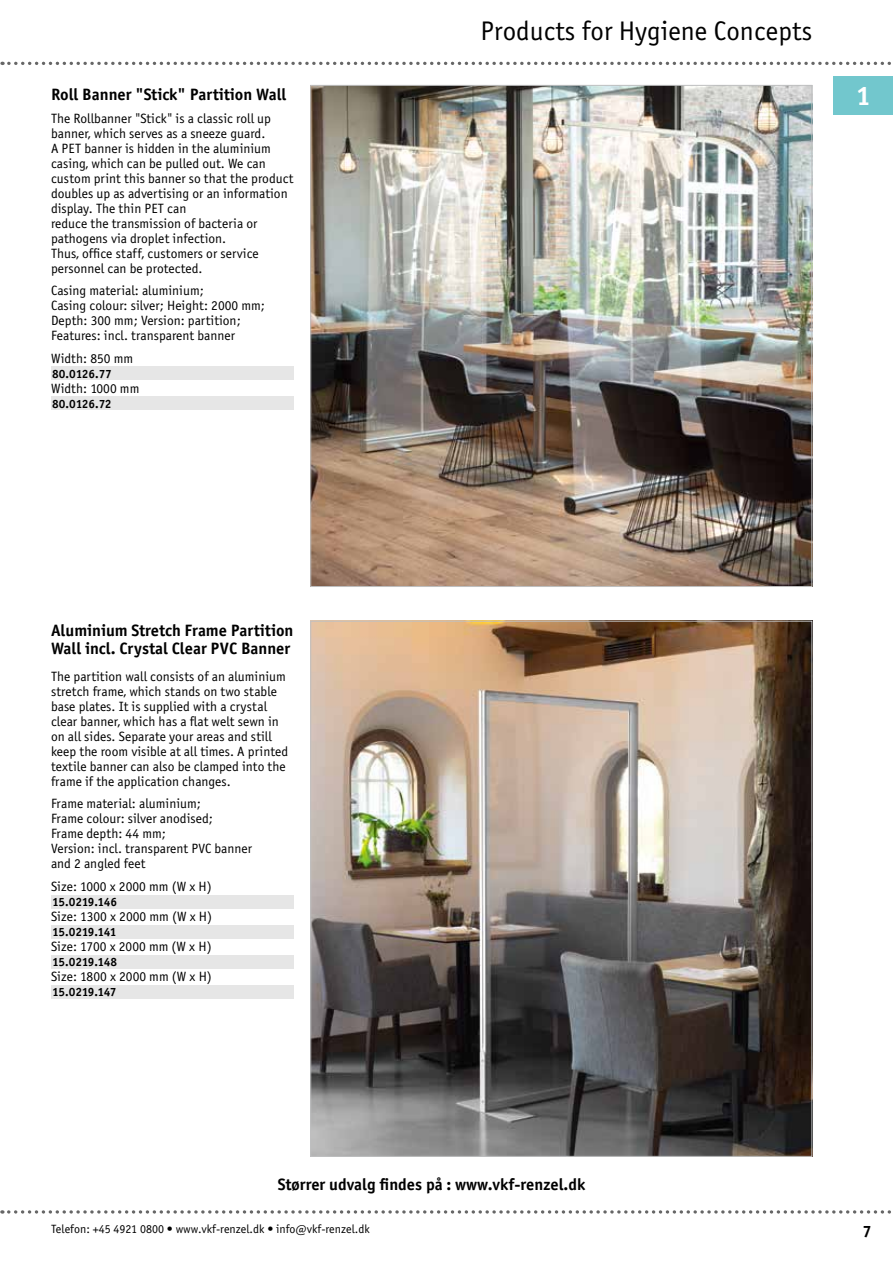
<style>
.page{position:relative;width:893px;height:1263px;background:#fff}
.page>*{position:absolute;margin:0;border:0;box-sizing:border-box;transform-origin:0 0}
.t1{font:27px "Officina Sans Book ITC";color:#000}
.t2{font:27px "Officina Sans Bold ITC";color:#fff}
.t3{font:16.5px/18px "Officina Sans Bold ITC";color:#000}
.t4{font:13.5px/15px "Officina Sans Book ITC";color:#000}
.t5{font:12px "Officina Sans Bold ITC";letter-spacing:-.03em;color:#000}
.t6{font:12px "Officina Sans Book ITC";color:#000}
</style>
<div class="page">
<svg style="left:9px;top:1210px;width:882px;height:4px"></svg>
<svg style="left:9px;top:62px;width:882px;height:3px"></svg>
<div style="left:833px;top:77px;width:60px;height:38px;background:#72c7cd"></div>
<img style="left:312px;top:87px;width:498px;height:498px">
<img style="left:312px;top:623px;width:498px;height:532px">
<div style="left:51px;top:367px;width:242px;height:13px;background:#e6e6e6"></div>
<div style="left:51px;top:397px;width:242px;height:13px;background:#e6e6e6"></div>
<div style="left:51px;top:895px;width:242px;height:13px;background:#e6e6e6"></div>
<div style="left:51px;top:925px;width:242px;height:13px;background:#e6e6e6"></div>
<div style="left:51px;top:955px;width:242px;height:13px;background:#e6e6e6"></div>
<div style="left:51px;top:985px;width:242px;height:13px;background:#e6e6e6"></div>
<p class="t3" style="left:51px;top:85px;width:237px">Roll Banner "Stick" Partition Wall</p>
<p class="t4" style="left:51px;top:111px;width:244px">The Rollbanner "Stick" is a classic roll up banner, which serves as a sneeze guard.<br>A PET banner is hidden in the aluminium casing, which can be pulled out. We can custom print this banner so that the product doubles up as advertising or an information display. The thin PET can<br>reduce the transmission of bacteria or pathogens via droplet infection.<br>Thus, office staff, customers or service personnel can be protected.</p>
<p class="t4" style="left:51px;top:283px;width:216px">Casing material: aluminium;<br>Casing colour: silver; Height: 2000 mm; Depth: 300 mm; Version: partition; Features: incl. transparent banner</p>
<p class="t4" style="left:51px;top:351px;width:84px">Width: 850 mm</p>
<p class="t5" style="left:52px;top:366px;width:61px">80.0126.77</p>
<p class="t4" style="left:51px;top:381px;width:90px">Width: 1000 mm</p>
<p class="t5" style="left:52px;top:396px;width:61px">80.0126.72</p>
<h1 class="t1" style="left:480px;top:15px;width:333px">Products for Hygiene Concepts</h1>
<h1 class="t2" style="left:856px;top:80px;width:17px">1</h1>
<p class="t3" style="left:51px;top:621px;width:244px">Aluminium Stretch Frame Partition<br>Wall incl. Crystal Clear PVC Banner</p>
<p class="t4" style="left:51px;top:669px;width:239px">The partition wall consists of an aluminium stretch frame, which stands on two stable base plates. It is supplied with a crystal clear banner, which has a flat welt sewn in on all sides. Separate your areas and still keep the room visible at all times. A printed textile banner can also be clamped into the frame if the application changes.</p>
<p class="t4" style="left:51px;top:796px;width:202px">Frame material: aluminium;<br>Frame colour: silver anodised;<br>Frame depth: 44 mm;<br>Version: incl. transparent PVC banner and 2 angled feet</p>
<p class="t4" style="left:51px;top:879px;width:162px">Size: 1000 x 2000 mm (W x H)</p>
<p class="t5" style="left:52px;top:894px;width:66px">15.0219.146</p>
<p class="t4" style="left:51px;top:909px;width:163px">Size: 1300 x 2000 mm (W x H)</p>
<p class="t5" style="left:52px;top:924px;width:66px">15.0219.141</p>
<p class="t4" style="left:51px;top:939px;width:162px">Size: 1700 x 2000 mm (W x H)</p>
<p class="t5" style="left:52px;top:954px;width:66px">15.0219.148</p>
<p class="t4" style="left:51px;top:969px;width:162px">Size: 1800 x 2000 mm (W x H)</p>
<p class="t5" style="left:52px;top:984px;width:66px">15.0219.147</p>
<p class="t3" style="left:278px;top:1175px;width:309px">Størrer udvalg findes på : www.vkf-renzel.dk</p>
<p class="t6" style="left:51px;top:1222px;width:320px">Telefon: +45 4921 0800 • www.vkf-renzel.dk • info@vkf-renzel.dk</p>
<p class="t3" style="left:862px;top:1222px;width:11px">7</p>
</div>
